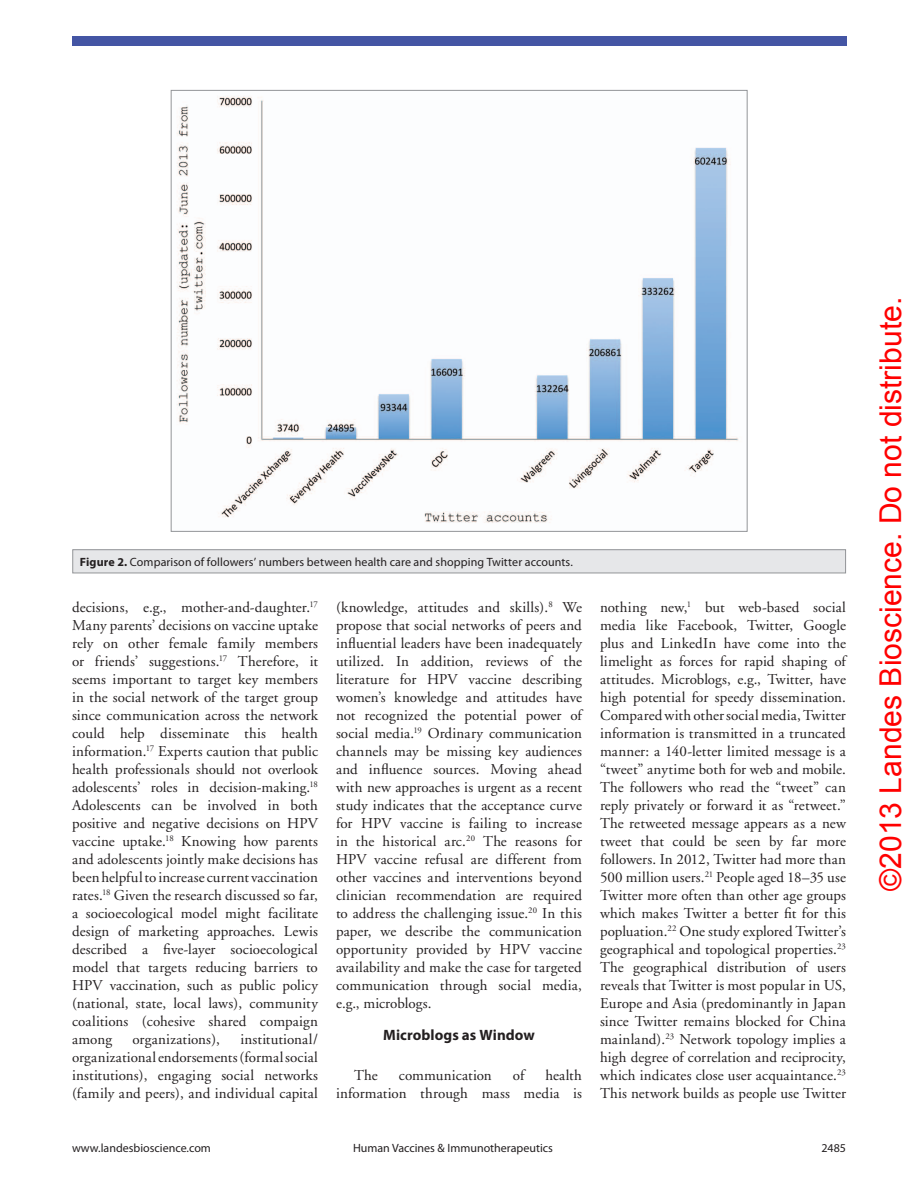
<style>
.page{position:relative;width:918px;height:1188px;background:#fff}
.page>*{position:absolute;margin:0;border:0;box-sizing:border-box;transform-origin:0 0}
.t1{font:30.15px "Arial";color:#f00}
.t2{font:15px/18px "Adobe Garamond";letter-spacing:.01em;color:#231f20;text-align:justify}
.t3{font:700 15px "Myriad Pro";letter-spacing:.005em;color:#231f20}
.t4{font:12px "Myriad Pro";color:#231f20}
.s1{font-weight:700}
</style>
<div class="page">
<div style="left:72px;top:36px;width:774px;height:10px;background:#4455a4"></div>
<img style="left:177px;top:96px;width:562px;height:427px">
<div style="left:73px;top:550px;width:773px;height:23px;background:#e6e7e9"></div>
<div style="left:72px;top:549px;width:774px;height:24px;border:1px solid #939598"></div>
<p class="t4" style="left:80px;top:554px;width:495px"><span class="s1">Figure 2.</span> Comparison of followers’ numbers between health care and shopping Twitter accounts.</p>
<p class="t2" style="left:72px;top:599px;width:248px">decisions, e.g., mother-and-daughter.<sup>17<br></sup>Many parents’ decisions on vaccine uptake rely on other female family members or friends’ suggestions.<sup>17</sup> Therefore, it seems important to target key members in the social network of the target group since communication across the network could help disseminate this health information.<sup>17</sup> Experts caution that public health professionals should not overlook adolescents’ roles in decision-making.<sup>18<br></sup>Adolescents can be involved in both positive and negative decisions on HPV vaccine uptake.<sup>18</sup> Knowing how parents and adolescents jointly make decisions has been helpful to increase current vaccination rates.<sup>18</sup> Given the research discussed so far, a socioecological model might facilitate design of marketing approaches. Lewis described a five-layer socioecological model that targets reducing barriers to HPV vaccination, such as public policy (national, state, local laws), community coalitions (cohesive shared compaign among</p>
<p class="t2" style="left:72px;top:1031px;width:247px;text-indent:168px">institutional/ organizational endorsements (formal social institutions), engaging social networks (family and peers), and individual capital</p>
<p class="t2" style="left:132px;top:1031px;width:89px">organizations),</p>
<p class="t2" style="left:336px;top:599px;width:248px">(knowledge, attitudes and skills).<sup>8</sup> We propose that social networks of peers and influential leaders have been inadequately utilized. In addition, reviews of the literature for HPV vaccine describing women’s knowledge and attitudes have not recognized the potential power of social media.<sup>19</sup> Ordinary communication channels may be missing key audiences and influence sources. Moving ahead with new approaches is urgent as a recent study indicates that the acceptance curve for HPV vaccine is failing to increase in the historical arc.<sup>20</sup> The reasons for HPV vaccine refusal are different from other vaccines and interventions beyond clinician recommendation are required to address the challenging issue.<sup>20</sup> In this paper, we describe the communication opportunity provided by HPV vaccine availability and make the case for targeted communication through social media, e.g., microblogs.</p>
<p class="t3" style="left:383px;top:1025px;width:153px">Microblogs as Window</p>
<p class="t2" style="left:354px;top:1067px;width:25px">The</p>
<p class="t2" style="left:399px;top:1067px;width:94px">communication</p>
<p class="t2" style="left:513px;top:1067px;width:13px">of</p>
<p class="t2" style="left:336px;top:1067px;width:247px;text-align:right">health<br>information through mass media is</p>
<p class="t2" style="left:600px;top:599px;width:248px">nothing new,<sup>1</sup> but web-based social media like Facebook, Twitter, Google plus and LinkedIn have come into the limelight as forces for rapid shaping of attitudes. Microblogs, e.g., Twitter, have high potential for speedy dissemination.<br>Compared with other social media, Twitter information is transmitted in a truncated manner: a 140-letter limited message is a “tweet” anytime both for web and mobile.<br>The followers who read the “tweet” can reply privately or forward it as “retweet.” The retweeted message appears as a new tweet that could be seen by far more followers. In 2012, Twitter had more than 500 million users.<sup>21</sup> People aged 18–35 use Twitter more often than other age groups which makes Twitter a better fit for this popluation.<sup>22</sup> One study explored Twitter’s geographical and topological properties.<sup>23<br></sup>The geographical distribution of users reveals that Twitter is most popular in US, Europe and Asia (predominantly in Japan since Twitter remains blocked for China mainland).<sup>23</sup> Network topology implies a high degree of correlation and reciprocity, which indicates close user acquaintance.<sup>23<br></sup>This network builds as people use Twitter</p>
<p class="t4" style="left:72px;top:1141px;width:140px">www.landesbioscience.com</p>
<p class="t4" style="left:353px;top:1141px;width:201px">Human Vaccines &amp; Immunotherapeutics</p>
<p class="t4" style="left:821px;top:1141px;width:26px">2485</p>
<h1 class="t1" style="left:871px;top:891px;width:595px;rotate:-90deg">©2013 Landes Bioscience. Do not distribute.</h1>
</div>
